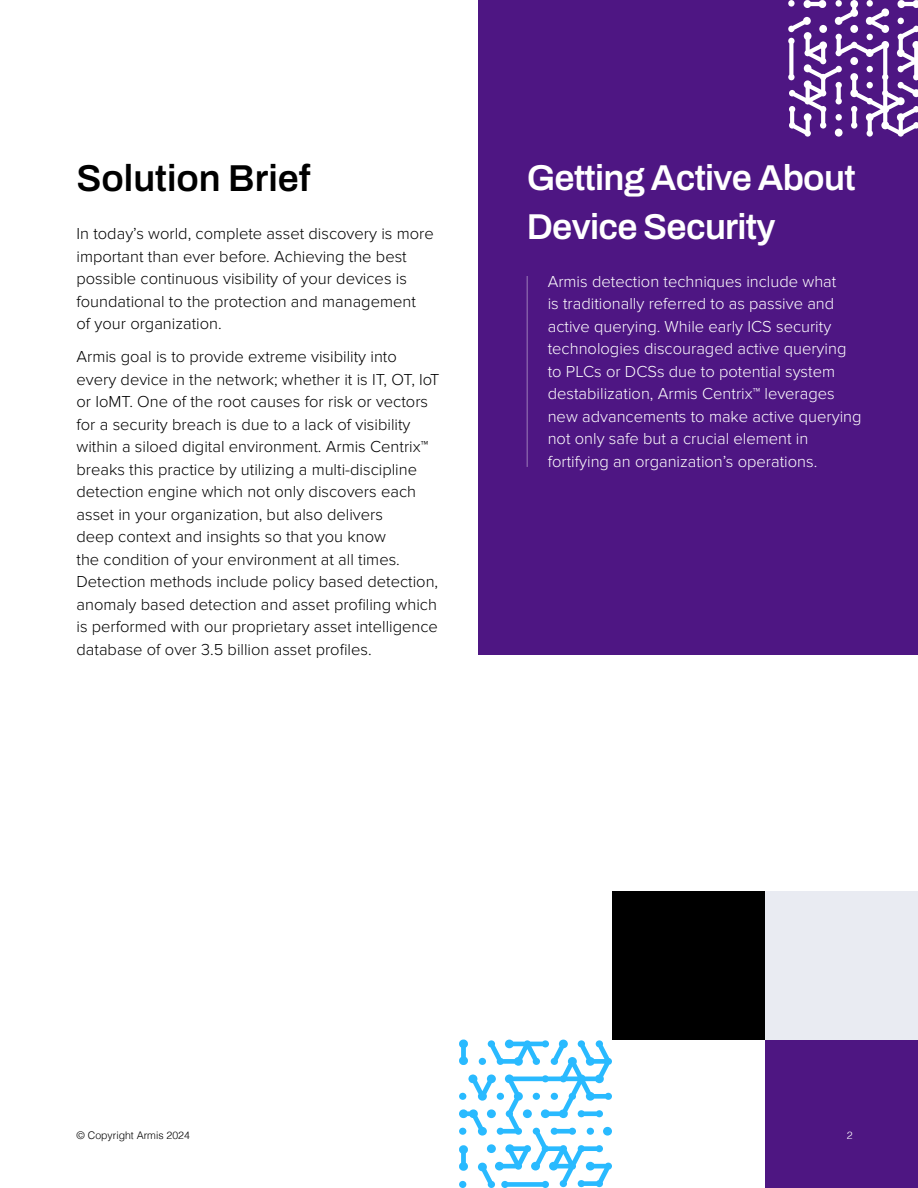
<style>
.page{position:relative;width:918px;height:1188px;background:#fff}
.page>*{position:absolute;margin:0;border:0;box-sizing:border-box;transform-origin:0 0}
.Heading{font:600 37.5px "Archivo";color:#000}
.Heading-2{font:600 36px/48.9px "Archivo";letter-spacing:-.02em;color:#fff}
.t1{font:300 16.5px/22.5px "Proxima Nova";color:#000}
.t2{font:300 16.5px/22.5px "Proxima Nova";color:#fff}
.t3{font:300 10.5px "Helvetica";color:#000}
.t4{font:300 10.5px "Helvetica";color:#fff}
</style>
<div class="page">
<div style="left:478px;top:0;width:440px;height:655px;background:#4e1683"></div>
<svg style="left:788px;top:0;width:130px;height:137px"></svg>
<hr style="left:526px;top:276px;width:2px;height:191px;background:#fff">
<div style="left:765px;top:1040px;width:153px;height:148px;background:#4e1682"></div>
<div style="left:765px;top:891px;width:153px;height:149px;background:#e9ebf2"></div>
<div style="left:612px;top:891px;width:153px;height:149px;background:#000"></div>
<svg style="left:459px;top:1039px;width:153px;height:149px"></svg>
<p class="Heading" style="left:76px;top:150px;width:235px">Solution Brief</p>
<p class="t1" style="left:76px;top:223px;width:359px">In today’s world, complete asset discovery is more important than ever before. Achieving the best possible continuous visibility of your devices is foundational to the protection and management of your organization.</p>
<p class="t1" style="left:76px;top:346px;width:365px">Armis goal is to provide extreme visibility into every device in the network; whether it is IT, OT, IoT or IoMT. One of the root causes for risk or vectors for a security breach is due to a lack of visibility within a siloed digital environment. Armis Centrix™ breaks this practice by utilizing a multi-discipline detection engine which not only discovers each asset in your organization, but also delivers<br>deep context and insights so that you know<br>the condition of your environment at all times.<br>Detection methods include policy based detection, anomaly based detection and asset profiling which is performed with our proprietary asset intelligence database of over 3.5 billion asset profiles.</p>
<p class="Heading-2" style="left:527px;top:153px;width:330px">Getting Active About<br>Device Security</p>
<p class="t2" style="left:548px;top:270px;width:315px">Armis detection techniques include what<br>is traditionally referred to as passive and active querying. While early ICS security technologies discouraged active querying to PLCs or DCSs due to potential system destabilization, Armis Centrix™ leverages new advancements to make active querying not only safe but a crucial element in fortifying an organization’s operations.</p>
<p class="t3" style="left:76px;top:1126px;width:115px">© Copyright Armis 2024</p>
<p class="t4" style="left:847px;top:1126px;width:7px">2</p>
</div>
